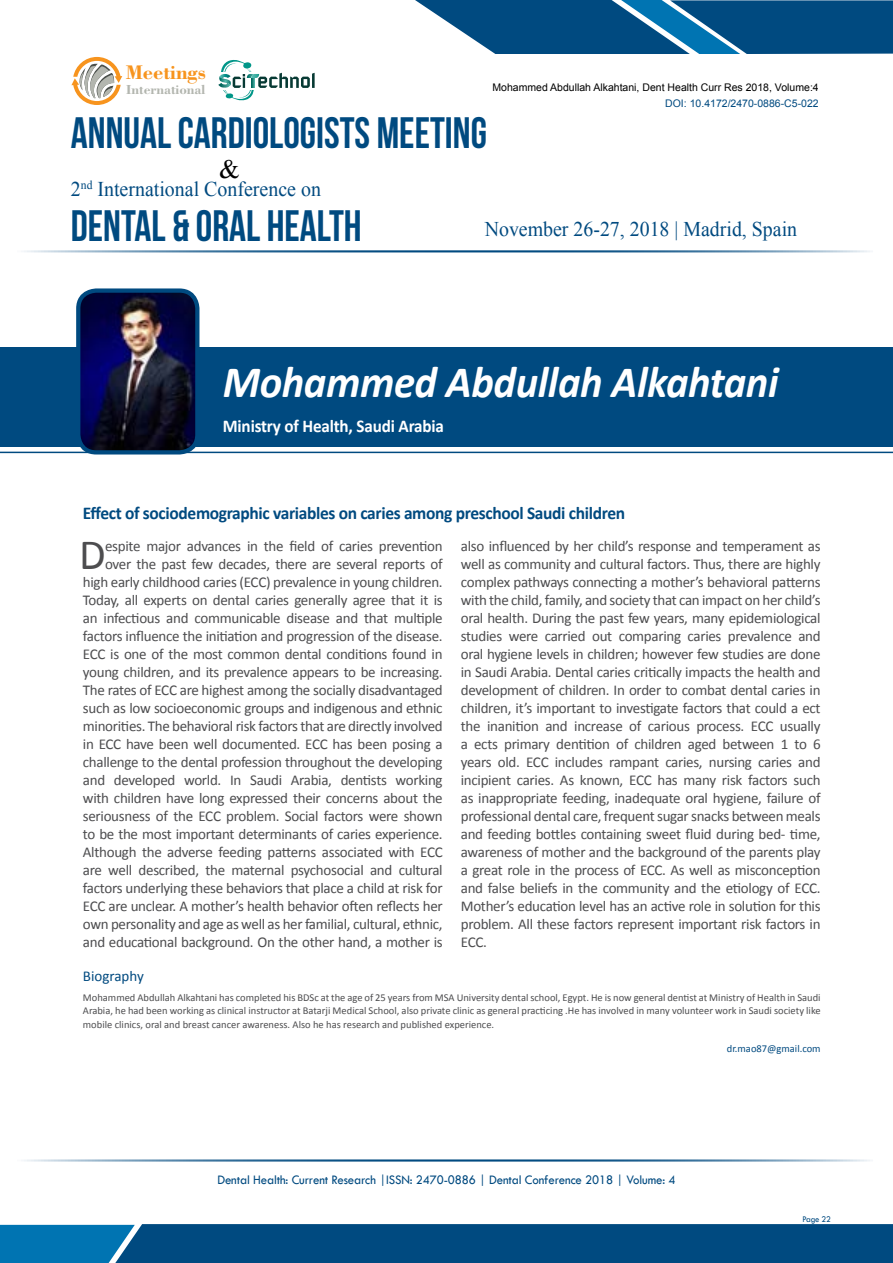
<style>
.page{position:relative;width:893px;height:1263px;background:#fff}
.page>*{position:absolute;margin:0;border:0;box-sizing:border-box;transform-origin:0 0}
.t1{font:italic 700 45px "Calibri";letter-spacing:-.01em;color:#fff;scale:.95 1}
.t2{font:43.95px/93.6px "Bebas Neue";color:#004a80;scale:.95 1}
.t3{font:43.35px "Calibri";color:#4d4d4f}
.t4{font:26.55px "Times New Roman";color:#000}
.t5{font:21px "Times New Roman";color:#004a80;scale:.95 1}
.t6{font:20.85px "Times New Roman";color:#004a80;scale:.95 1}
.t7{font:700 20.85px "Bodoni BT";color:#f7941e}
.t8{font:700 18px "Calibri";letter-spacing:-.02em;color:#004a80}
.t9{font:700 18px "Calibri";letter-spacing:-.01em;color:#fff;scale:.95 1}
.t10{font:15px/18px "Calibri";letter-spacing:-.02em;color:#4d4d4f;text-align:right}
.t11{font:15px "Calibri";color:#004a80}
.t12{font:700 13.8px "Bodoni BT";color:#b3b6af}
.t13{font:13.5px "Tw Cen";letter-spacing:-.01em;color:#004a80;scale:.95 1}
.t14{font:10.5px/13.5px "Calibri";color:#4d4d4f;text-align:justify}
.t15{font:10.5px "Arial";color:#000}
.t16{font:10.5px "Arial";color:#004a80}
.t17{font:10.5px "Calibri";color:#004a80}
.t18{font:9px "Tw Cen";letter-spacing:-.02em;color:#004a80;scale:.95 1}
</style>
<div class="page">
<hr style="left:14px;top:250px;width:859px;height:2px;background:#004a80">
<hr style="left:14px;top:1159px;width:859px;height:2px;background:#004a80">
<svg style="left:415px;top:0;width:478px;height:54px;background:#1f6494"></svg>
<svg style="left:0;top:1224px;width:893px;height:39px;background:#035188"></svg>
<svg style="left:71px;top:57px;width:51px;height:48px"></svg>
<svg style="left:218px;top:60px;width:97px;height:41px"></svg>
<div style="left:0;top:347px;width:893px;height:100px;background:#004a80"></div>
<hr style="left:0;top:452px;width:893px;height:1px;background:#004a80">
<img style="left:78px;top:293px;width:119px;height:159px">
<div style="left:76px;top:288px;width:123px;height:166px;border:4px solid #004a80;border-radius:18px"></div>
<h3 class="t7" style="left:126px;top:60px;width:82px">Meetings</h3>
<p class="t12" style="left:126px;top:81px;width:81px">International</p>
<p class="t15" style="left:492px;top:81px;width:328px">Mohammed Abdullah Alkahtani, Dent Health Curr Res 2018, Volume:4</p>
<p class="t16" style="left:665px;top:96px;width:155px">DOI: 10.4172/2470-0886-C5-022</p>
<h2 class="t2" style="left:71px;top:85px;width:439px">ANNUAL CARDIOLOGISTS MEETING<br>DENTAL &amp; ORAL HEALTH</h2>
<h3 class="t4" style="left:219px;top:151px;width:22px">&amp;</h3>
<h3 class="t5" style="left:71px;top:175px;width:265px">2<sup>nd</sup> International Conference on</h3>
<h3 class="t6" style="left:485px;top:215px;width:330px">November 26-27, 2018 | Madrid, Spain</h3>
<h1 class="t1" style="left:223px;top:354px;width:586px">Mohammed Abdullah Alkahtani</h1>
<p class="t9" style="left:223px;top:415px;width:234px">Ministry of Health, Saudi Arabia</p>
<p class="t8" style="left:83px;top:501px;width:544px">Effect of sociodemographic variables on caries among preschool Saudi children</p>
<p class="t10" style="left:83px;top:537px;width:361px">espite major advances in the field of caries prevention over the past few decades, there are several reports of high early childhood caries (ECC) prevalence in young children.<br>Today, all experts on dental caries generally agree that it is an infectious and communicable disease and that multiple factors influence the initiation and progression of the disease.<br>ECC is one of the most common dental conditions found in young children, and its prevalence appears to be increasing.<br>The rates of ECC are highest among the socially disadvantaged such as low socioeconomic groups and indigenous and ethnic minorities. The behavioral risk factors that are directly involved in ECC have been well documented. ECC has been posing a challenge to the dental profession throughout the developing and developed world. In Saudi Arabia, dentists working with children have long expressed their concerns about the seriousness of the ECC problem. Social factors were shown to be the most important determinants of caries experience.<br>Although the adverse feeding patterns associated with ECC are well described, the maternal psychosocial and cultural factors underlying these behaviors that place a child at risk for ECC are unclear. A mother’s health behavior often reflects her own personality and age as well as her familial, cultural, ethnic, and educational background. On the other hand, a mother is</p>
<p class="t10" style="left:461px;top:537px;width:361px;text-align:justify">also influenced by her child’s response and temperament as well as community and cultural factors. Thus, there are highly complex pathways connecting a mother’s behavioral patterns with the child, family, and society that can impact on her child’s oral health. During the past few years, many epidemiological studies were carried out comparing caries prevalence and oral hygiene levels in children; however few studies are done in Saudi Arabia. Dental caries critically impacts the health and development of children. In order to combat dental caries in children, it’s important to investigate factors that could a ect the inanition and increase of carious process. ECC usually a ects primary dentition of children aged between 1 to 6 years old. ECC includes rampant caries, nursing caries and incipient caries. As known, ECC has many risk factors such as inappropriate feeding, inadequate oral hygiene, failure of professional dental care, frequent sugar snacks between meals and feeding bottles containing sweet fluid during bed- time, awareness of mother and the background of the parents play a great role in the process of ECC. As well as misconception and false beliefs in the community and the etiology of ECC.<br>Mother’s education level has an active role in solution for this problem. All these factors represent important risk factors in ECC.</p>
<h3 class="t3" style="left:79px;top:527px;width:28px">D</h3>
<p class="t11" style="left:83px;top:966px;width:62px">Biography</p>
<p class="t14" style="left:83px;top:990px;width:739px">Mohammed Abdullah Alkahtani has completed his BDSc at the age of 25 years from MSA University dental school, Egypt. He is now general dentist at Ministry of Health in Saudi Arabia, he had been working as clinical instructor at Batarji Medical School, also private clinic as general practicing .He has involved in many volunteer work in Saudi society like mobile clinics, oral and breast cancer awareness. Also he has research and published experience.</p>
<p class="t17" style="left:727px;top:1042px;width:95px">dr.mao87@gmail.com</p>
<p class="t13" style="left:217px;top:1171px;width:484px">Dental Health: Current Research |ISSN: 2470-0886 | Dental Conference 2018 | Volume: 4</p>
<p class="t18" style="left:802px;top:1213px;width:32px">Page 22</p>
</div>
